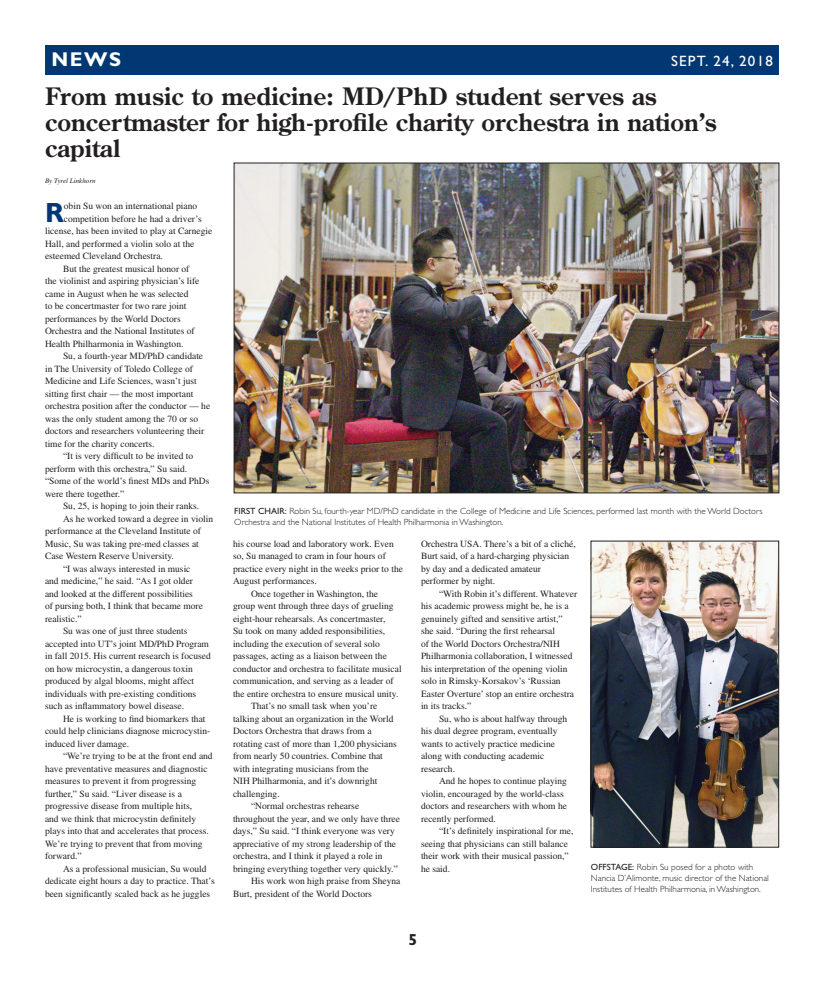
<style>
.page{position:relative;width:824px;height:990px;background:#fff}
.page>*{position:absolute;margin:0;border:0;box-sizing:border-box;transform-origin:0 0}
.Drop_Cap_2_Paragraph{font:700 27.8px "Gill Sans Std";color:#013874}
.Heading_24pt{font:700 24px/26px "Century Old Style Std";color:#231f20}
.t1{font:700 20px "Gill Sans Std";color:#fff}
.t2{font:700 16px "Gill Sans Std";color:#231f20}
.t3{font:15px "Gill Sans Std";letter-spacing:.08em;color:#fff}
.Body_Text{font:9.5px/12.5px "Times";color:#231f20}
.Drop_Cap_2_Paragraph-2{font:9.5px "Times";color:#231f20}
.Cutline{font:300 9px/11px "Gill Sans Std";color:#231f20}
.By_line{font:italic 7px "Times";color:#231f20}
.s1{font-weight:400}
</style>
<div class="page">
<div style="left:45px;top:45px;width:734px;height:30px;background:#013874"></div>
<img style="left:592px;top:543px;width:185px;height:302px">
<div style="left:590px;top:541px;width:189px;height:306px;border:1px solid #231f20"></div>
<img style="left:236px;top:165px;width:541px;height:326px">
<p class="t1" style="left:51px;top:47px;width:71px">NEWS</p>
<p class="t3" style="left:671px;top:52px;width:103px">SEPT. 24, 2018</p>
<p class="Heading_24pt" style="left:45px;top:83px;width:673px">From music to medicine: MD/PhD student serves as concertmaster for high-profile charity orchestra in nation’s capital</p>
<p class="By_line" style="left:45px;top:177px;width:52px">By Tyrel Linkhorn</p>
<p class="Drop_Cap_2_Paragraph" style="left:45px;top:196px;width:20px">R</p>
<p class="Drop_Cap_2_Paragraph-2" style="left:64px;top:201px;width:135px">obin Su won an international piano</p>
<p class="Drop_Cap_2_Paragraph-2" style="left:64px;top:213px;width:139px">competition before he had a driver’s</p>
<p class="Drop_Cap_2_Paragraph-2" style="left:45px;top:226px;width:169px">license, has been invited to play at Carnegie</p>
<p class="Drop_Cap_2_Paragraph-2" style="left:45px;top:238px;width:151px">Hall, and performed a violin solo at the</p>
<p class="Drop_Cap_2_Paragraph-2" style="left:45px;top:251px;width:119px">esteemed Cleveland Orchestra.</p>
<p class="Body_Text" style="left:45px;top:262px;width:156px;text-indent:18px">But the greatest musical honor of the violinist and aspiring physician’s life came in August when he was selected<br>to be concertmaster for two rare joint performances by the World Doctors Orchestra and the National Institutes of Health Philharmonia in Washington.</p>
<p class="Body_Text" style="left:45px;top:350px;width:167px;text-indent:18px">Su, a fourth-year MD/PhD candidate in The University of Toledo College of Medicine and Life Sciences, wasn’t just sitting first chair — the most important orchestra position after the conductor — he was the only student among the 70 or so doctors and researchers volunteering their time for the charity concerts.</p>
<p class="Body_Text" style="left:45px;top:450px;width:166px;text-indent:18px">“It is very difficult to be invited to perform with this orchestra,” Su said. “Some of the world’s finest MDs and PhDs were there together.”</p>
<p class="Body_Text" style="left:63px;top:500px;width:138px">Su, 25, is hoping to join their ranks.</p>
<p class="Body_Text" style="left:45px;top:512px;width:170px;text-indent:18px">As he worked toward a degree in violin performance at the Cleveland Institute of Music, Su was taking pre-med classes at Case Western Reserve University.</p>
<p class="Body_Text" style="left:45px;top:562px;width:159px;text-indent:18px">“I was always interested in music and medicine,” he said. “As I got older and looked at the different possibilities of pursing both, I think that became more realistic.”</p>
<p class="Body_Text" style="left:45px;top:625px;width:167px;text-indent:18px">Su was one of just three students accepted into UT’s joint MD/PhD Program in fall 2015. His current research is focused on how microcystin, a dangerous toxin produced by algal blooms, might affect individuals with pre-existing conditions such as inflammatory bowel disease.</p>
<p class="Body_Text" style="left:45px;top:712px;width:167px;text-indent:18px">He is working to find biomarkers that could help clinicians diagnose microcystin&shy;induced liver damage.</p>
<p class="Body_Text" style="left:45px;top:750px;width:169px;text-indent:18px">“We’re trying to be at the front end and have preventative measures and diagnostic measures to prevent it from progressing further,” Su said. “Liver disease is a progressive disease from multiple hits,<br>and we think that microcystin definitely plays into that and accelerates that process.<br>We’re trying to prevent that from moving forward.”</p>
<p class="Body_Text" style="left:45px;top:862px;width:171px;text-indent:18px">As a professional musician, Su would dedicate eight hours a day to practice. That’s been significantly scaled back as he juggles</p>
<p class="Cutline" style="left:234px;top:505px;width:530px"><span class="s1">FIRST CHAIR:</span> Robin Su, fourth-year MD/PhD candidate in the College of Medicine and Life Sciences, performed last month with the World Doctors<br>Orchestra and the National Institutes of Health Philharmonia in Washington.</p>
<p class="Body_Text" style="left:233px;top:537px;width:171px">his course load and laboratory work. Even so, Su managed to cram in four hours of practice every night in the weeks prior to the August performances.</p>
<p class="Body_Text" style="left:233px;top:587px;width:170px;text-indent:18px">Once together in Washington, the group went through three days of grueling eight-hour rehearsals. As concertmaster,<br>Su took on many added responsibilities, including the execution of several solo passages, acting as a liaison between the conductor and orchestra to facilitate musical communication, and serving as a leader of the entire orchestra to ensure musical unity.</p>
<p class="Body_Text" style="left:233px;top:700px;width:165px;text-indent:18px">That’s no small task when you’re talking about an organization in the World Doctors Orchestra that draws from a rotating cast of more than 1,200 physicians from nearly 50 countries. Combine that with integrating musicians from the<br>NIH Philharmonia, and it’s downright challenging.</p>
<p class="Body_Text" style="left:233px;top:800px;width:168px;text-indent:18px">“Normal orchestras rehearse throughout the year, and we only have three days,” Su said. “I think everyone was very appreciative of my strong leadership of the orchestra, and I think it played a role in bringing everything together very quickly.”</p>
<p class="Body_Text" style="left:233px;top:875px;width:169px;text-indent:18px">His work won high praise from Sheyna<br>Burt, president of the World Doctors</p>
<p class="Body_Text" style="left:421px;top:537px;width:156px">Orchestra USA. There’s a bit of a cliché,<br>Burt said, of a hard-charging physician by day and a dedicated amateur performer by night.</p>
<p class="Body_Text" style="left:421px;top:587px;width:158px;text-indent:18px">“With Robin it’s different. Whatever his academic prowess might be, he is a genuinely gifted and sensitive artist,” she said. “During the first rehearsal<br>of the World Doctors Orchestra/NIH Philharmonia collaboration, I witnessed his interpretation of the opening violin solo in Rimsky-Korsakov’s ‘Russian Easter Overture’ stop an entire orchestra in its tracks.”</p>
<p class="Body_Text" style="left:421px;top:712px;width:148px;text-indent:18px">Su, who is about halfway through his dual degree program, eventually wants to actively practice medicine along with conducting academic research.</p>
<p class="Body_Text" style="left:421px;top:775px;width:147px;text-indent:18px">And he hopes to continue playing violin, encouraged by the world-class doctors and researchers with whom he recently performed.</p>
<p class="Body_Text" style="left:421px;top:825px;width:154px;text-indent:18px">“It’s definitely inspirational for me, seeing that physicians can still balance their work with their musical passion,” he said.</p>
<p class="Cutline" style="left:591px;top:862px;width:179px"><span class="s1">OFFSTAGE:</span> Robin Su posed for a photo with<br>Nancia D’Alimonte, music director of the National<br>Institutes of Health Philharmonia, in Washington.</p>
<p class="t2" style="left:408px;top:930px;width:10px">5</p>
</div>
